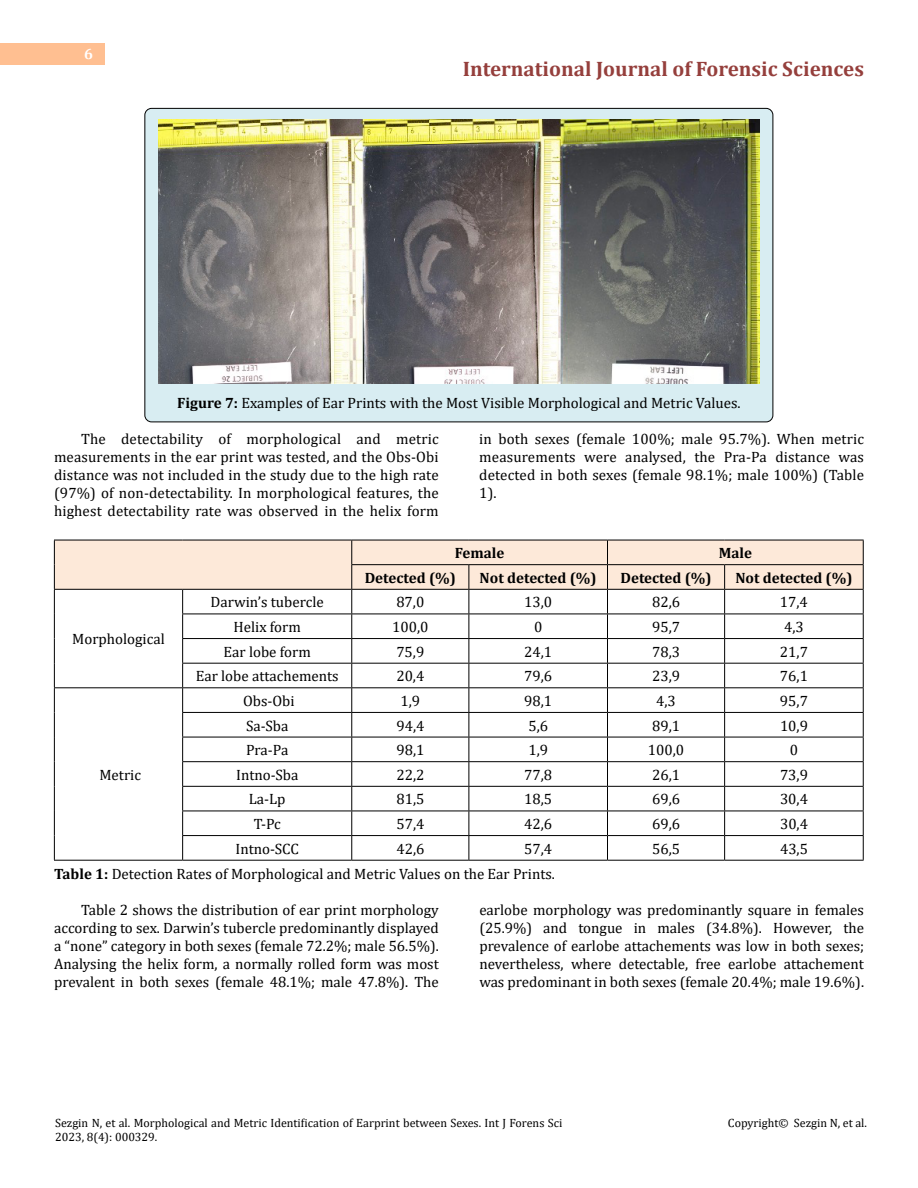
<style>
.page{position:relative;width:918px;height:1188px;background:#fff}
.page>*{position:absolute;margin:0;border:0;box-sizing:border-box;transform-origin:0 0}
.t1{font:700 21px "Cambria";color:#953f3c}
.t2{font:15px/18px "Cambria";color:#000;text-align:justify}
.t3{font:700 15px "Cambria";color:#000}
.t4{font:700 15px "Cambria";color:#fff}
.t5{font:12px/14.4px "Cambria";color:#000}
.s1{font-weight:700}
</style>
<div class="page">
<div style="left:0;top:43px;width:105px;height:21px;background:#ffbf91"></div>
<div style="left:145px;top:108px;width:628px;height:314px;background:#d8edf2;border-radius:7px"></div>
<img style="left:159px;top:120px;width:600px;height:263px">
<hr style="left:54px;top:860px;width:129px;height:1px;background:#000">
<svg style="left:54px;top:540px;width:810px;height:320px"></svg>
<hr style="left:183px;top:860px;width:169px;height:1px;background:#000">
<hr style="left:352px;top:860px;width:117px;height:1px;background:#000">
<hr style="left:469px;top:860px;width:139px;height:1px;background:#000">
<hr style="left:608px;top:860px;width:117px;height:1px;background:#000">
<hr style="left:725px;top:860px;width:139px;height:1px;background:#000">
<p class="t4" style="left:84px;top:44px;width:10px">6</p>
<h1 class="t1" style="left:463px;top:54px;width:403px">International Journal of Forensic Sciences</h1>
<p class="t2" style="left:177px;top:393px;width:565px"><span class="s1">Figure 7:</span> Examples of Ear Prints with the Most Visible Morphological and Metric Values.</p>
<p class="t2" style="left:54px;top:429px;width:386px;text-indent:27px">The detectability of morphological and metric measurements in the ear print was tested, and the Obs-Obi distance was not included in the study due to the high rate (97%) of non-detectability. In morphological features, the highest detectability rate was observed in the helix form</p>
<p class="t2" style="left:479px;top:429px;width:386px">in both sexes (female 100%; male 95.7%). When metric measurements were analysed, the Pra-Pa distance was detected in both sexes (female 98.1%; male 100%) (Table 1).</p>
<p class="t3" style="left:455px;top:542px;width:51px">Female</p>
<p class="t3" style="left:719px;top:542px;width:35px">Male</p>
<p class="t3" style="left:365px;top:567px;width:93px">Detected (%)</p>
<p class="t3" style="left:480px;top:567px;width:119px">Not detected (%)</p>
<p class="t3" style="left:620px;top:567px;width:93px">Detected (%)</p>
<p class="t3" style="left:735px;top:567px;width:119px">Not detected (%)</p>
<p class="t2" style="left:72px;top:630px;width:94px">Morphological</p>
<p class="t2" style="left:211px;top:593px;width:115px">Darwin’s tubercle</p>
<p class="t2" style="left:396px;top:593px;width:30px">87,0</p>
<p class="t2" style="left:524px;top:593px;width:30px">13,0</p>
<p class="t2" style="left:652px;top:593px;width:30px">82,6</p>
<p class="t2" style="left:780px;top:593px;width:30px">17,4</p>
<p class="t2" style="left:234px;top:618px;width:69px">Helix form</p>
<p class="t2" style="left:392px;top:618px;width:38px">100,0</p>
<p class="t2" style="left:534px;top:618px;width:10px">0</p>
<p class="t2" style="left:652px;top:618px;width:30px">95,7</p>
<p class="t2" style="left:784px;top:618px;width:21px">4,3</p>
<p class="t2" style="left:224px;top:643px;width:89px">Ear lobe form</p>
<p class="t2" style="left:396px;top:643px;width:30px">75,9</p>
<p class="t2" style="left:524px;top:643px;width:30px">24,1</p>
<p class="t2" style="left:652px;top:643px;width:30px">78,3</p>
<p class="t2" style="left:780px;top:643px;width:30px">21,7</p>
<p class="t2" style="left:196px;top:667px;width:144px">Ear lobe attachements</p>
<p class="t2" style="left:396px;top:667px;width:30px">20,4</p>
<p class="t2" style="left:524px;top:667px;width:30px">79,6</p>
<p class="t2" style="left:652px;top:667px;width:30px">23,9</p>
<p class="t2" style="left:780px;top:667px;width:30px">76,1</p>
<p class="t2" style="left:243px;top:692px;width:53px">Obs-Obi</p>
<p class="t2" style="left:401px;top:692px;width:21px">1,9</p>
<p class="t2" style="left:524px;top:692px;width:30px">98,1</p>
<p class="t2" style="left:656px;top:692px;width:21px">4,3</p>
<p class="t2" style="left:780px;top:692px;width:30px">95,7</p>
<p class="t2" style="left:246px;top:716px;width:44px">Sa-Sba</p>
<p class="t2" style="left:396px;top:716px;width:30px">94,4</p>
<p class="t2" style="left:528px;top:716px;width:21px">5,6</p>
<p class="t2" style="left:652px;top:716px;width:30px">89,1</p>
<p class="t2" style="left:780px;top:716px;width:30px">10,9</p>
<p class="t2" style="left:246px;top:741px;width:44px">Pra-Pa</p>
<p class="t2" style="left:396px;top:741px;width:30px">98,1</p>
<p class="t2" style="left:528px;top:741px;width:21px">1,9</p>
<p class="t2" style="left:648px;top:741px;width:38px">100,0</p>
<p class="t2" style="left:790px;top:741px;width:10px">0</p>
<p class="t2" style="left:236px;top:766px;width:64px">Intno-Sba</p>
<p class="t2" style="left:396px;top:766px;width:30px">22,2</p>
<p class="t2" style="left:524px;top:766px;width:30px">77,8</p>
<p class="t2" style="left:652px;top:766px;width:30px">26,1</p>
<p class="t2" style="left:780px;top:766px;width:30px">73,9</p>
<p class="t2" style="left:249px;top:790px;width:38px">La-Lp</p>
<p class="t2" style="left:396px;top:790px;width:30px">81,5</p>
<p class="t2" style="left:524px;top:790px;width:30px">18,5</p>
<p class="t2" style="left:652px;top:790px;width:30px">69,6</p>
<p class="t2" style="left:780px;top:790px;width:30px">30,4</p>
<p class="t2" style="left:254px;top:815px;width:29px">T-Pc</p>
<p class="t2" style="left:396px;top:815px;width:30px">57,4</p>
<p class="t2" style="left:524px;top:815px;width:30px">42,6</p>
<p class="t2" style="left:652px;top:815px;width:30px">69,6</p>
<p class="t2" style="left:780px;top:815px;width:30px">30,4</p>
<p class="t2" style="left:236px;top:840px;width:65px">Intno-SCC</p>
<p class="t2" style="left:396px;top:840px;width:30px">42,6</p>
<p class="t2" style="left:524px;top:840px;width:30px">57,4</p>
<p class="t2" style="left:652px;top:840px;width:30px">56,5</p>
<p class="t2" style="left:780px;top:840px;width:30px">43,5</p>
<p class="t2" style="left:54px;top:865px;width:502px"><span class="s1">Table 1:</span> Detection Rates of Morphological and Metric Values on the Ear Prints.</p>
<p class="t2" style="left:54px;top:901px;width:386px;text-indent:27px">Table 2 shows the distribution of ear print morphology according to sex. Darwin’s tubercle predominantly displayed a “none” category in both sexes (female 72.2%; male 56.5%).<br>Analysing the helix form, a normally rolled form was most prevalent in both sexes (female 48.1%; male 47.8%). The</p>
<p class="t2" style="left:479px;top:901px;width:386px">earlobe morphology was predominantly square in females (25.9%) and tongue in males (34.8%). However, the prevalence of earlobe attachements was low in both sexes; nevertheless, where detectable, free earlobe attachement was predominant in both sexes (female 20.4%; male 19.6%).</p>
<p class="t2" style="left:99px;top:766px;width:43px">Metric</p>
<p class="t5" style="left:55px;top:1115px;width:509px">Sezgin N, et al. Morphological and Metric Identification of Earprint between Sexes. Int J Forens Sci<br>2023, 8(4): 000329.</p>
<p class="t5" style="left:728px;top:1115px;width:141px">Copyright© Sezgin N, et al.</p>
</div>
